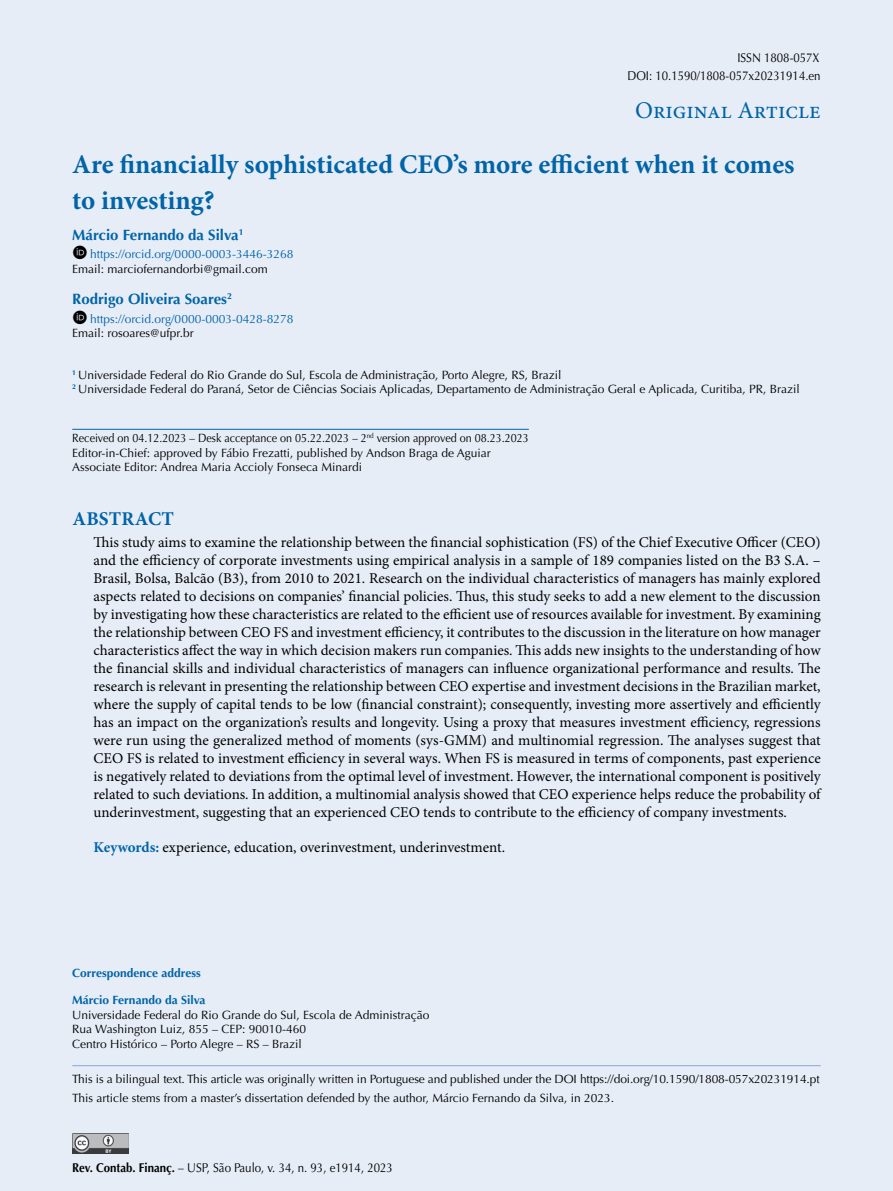
<style>
.page{position:relative;width:893px;height:1191px;background:#e7edf7}
.page>*{position:absolute;margin:0;border:0;box-sizing:border-box;transform-origin:0 0}
.t1{font:700 27px/36px "Minion Pro";color:#0064a7}
.t2{font:24px "Minion Pro";color:#0064a7}
.t3{font:700 19.5px "Minion Pro";letter-spacing:.01em;color:#0064a7}
.t4{font:15px/18px "Minion Pro";letter-spacing:-.005em;color:#000;text-align:justify}
.t5{font:700 15px "Optima LT Std";color:#0064a7}
.t6{font:12.75px/18px "Optima LT Std";color:#000;text-align:right;scale:.9 1}
.t7{font:12px/14.4px "Optima LT Std";color:#000}
.t8{font:12px/14.4px "Optima LT Std";color:#000;scale:.9 1}
.t9{font:12px "Optima LT Std";color:#0064a7}
.t10{font:700 12px "Optima LT Std";color:#0064a7}
.s1{font-weight:700;color:#0064a7}
.s2{font-weight:700}
</style>
<div class="page">
<img style="left:72px;top:1133px;width:56px;height:20px">
<hr style="left:72px;top:1065px;width:749px;height:1px;background:#84a9d3">
<hr style="left:72px;top:429px;width:457px;height:1px;background:#0064a7">
<p class="t6" style="left:627px;top:49px;width:216px">ISSN 1808-057X<br>DOI: 10.1590/1808-057x20231914.en</p>
<h2 class="t2" style="left:635px;top:94px;width:187px">Original Article</h2>
<h1 class="t1" style="left:72px;top:146px;width:724px">Are financially sophisticated CEO’s more efficient when it comes to investing?</h1>
<p class="t5" style="left:72px;top:226px;width:173px">Márcio Fernando da Silva<sup>1</sup></p>
<p class="t9" style="left:90px;top:247px;width:205px">https://orcid.org/0000-0003-3446-3268</p>
<p class="t7" style="left:72px;top:262px;width:197px">Email: marciofernandorbi@gmail.com</p>
<p class="t5" style="left:72px;top:290px;width:161px">Rodrigo Oliveira Soares<sup>2</sup></p>
<p class="t9" style="left:90px;top:311px;width:205px">https://orcid.org/0000-0003-0428-8278</p>
<p class="t7" style="left:72px;top:326px;width:123px">Email: rosoares@ufpr.br</p>
<p class="t7" style="left:72px;top:368px;width:729px"><sup>1</sup> Universidade Federal do Rio Grande do Sul, Escola de Administração, Porto Alegre, RS, Brazil<br><sup>2</sup> Universidade Federal do Paraná, Setor de Ciências Sociais Aplicadas, Departamento de Administração Geral e Aplicada, Curitiba, PR, Brazil</p>
<p class="t8" style="left:72px;top:431px;width:509px">Received on 04.12.2023 – Desk acceptance on 05.22.2023 – 2<sup>nd</sup> version approved on 08.23.2023<br>Editor-in-Chief: approved by Fábio Frezatti, published by Andson Braga de Aguiar<br>Associate Editor: Andrea Maria Accioly Fonseca Minardi</p>
<h3 class="t3" style="left:72px;top:505px;width:103px">ABSTRACT</h3>
<p class="t4" style="left:94px;top:533px;width:729px">This study aims to examine the relationship between the financial sophistication (FS) of the Chief Executive Officer (CEO) and the efficiency of corporate investments using empirical analysis in a sample of 189 companies listed on the B3 S.A. – Brasil, Bolsa, Balcão (B3), from 2010 to 2021. Research on the individual characteristics of managers has mainly explored aspects related to decisions on companies’ financial policies. Thus, this study seeks to add a new element to the discussion by investigating how these characteristics are related to the efficient use of resources available for investment. By examining the relationship between CEO FS and investment efficiency, it contributes to the discussion in the literature on how manager characteristics affect the way in which decision makers run companies. This adds new insights to the understanding of how the financial skills and individual characteristics of managers can influence organizational performance and results. The research is relevant in presenting the relationship between CEO expertise and investment decisions in the Brazilian market, where the supply of capital tends to be low (financial constraint); consequently, investing more assertively and efficiently has an impact on the organization’s results and longevity. Using a proxy that measures investment efficiency, regressions were run using the generalized method of moments (sys-GMM) and multinomial regression. The analyses suggest that CEO FS is related to investment efficiency in several ways. When FS is measured in terms of components, past experience is negatively related to deviations from the optimal level of investment. However, the international component is positively related to such deviations. In addition, a multinomial analysis showed that CEO experience helps reduce the probability of underinvestment, suggesting that an experienced CEO tends to contribute to the efficiency of company investments.</p>
<p class="t4" style="left:94px;top:838px;width:413px"><span class="s1">Keywords:</span> experience, education, overinvestment, underinvestment.</p>
<p class="t10" style="left:72px;top:966px;width:130px">Correspondence address</p>
<p class="t10" style="left:72px;top:993px;width:135px">Márcio Fernando da Silva</p>
<p class="t7" style="left:72px;top:1007px;width:359px">Universidade Federal do Rio Grande do Sul, Escola de Administração<br>Rua Washington Luiz, 855 – CEP: 90010-460<br>Centro Histórico – Porto Alegre – RS – Brazil</p>
<p class="t7" style="left:72px;top:1069px;width:749px;line-height:19.2px">This is a bilingual text. This article was originally written in Portuguese and published under the DOI https://doi.org/10.1590/1808-057x20231914.pt<br>This article stems from a master’s dissertation defended by the author, Márcio Fernando da Silva, in 2023.</p>
<p class="t6" style="left:72px;top:1158px;width:358px"><span class="s2">Rev. Contab. Finanç.</span> – USP, São Paulo, v. 34, n. 93, e1914, 2023</p>
</div>
